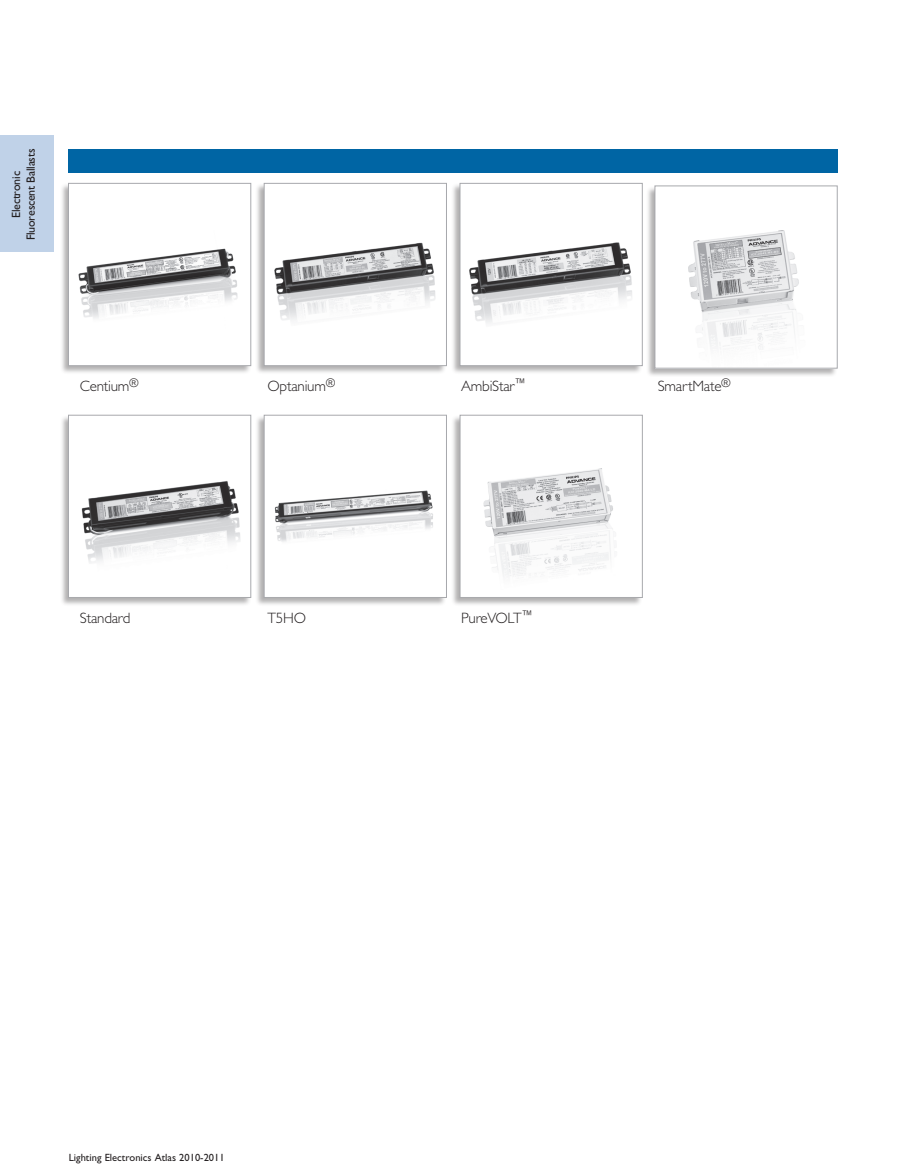
<style>
.page{position:relative;width:905px;height:1175px;background:#fff}
.page>*{position:absolute;margin:0;border:0;box-sizing:border-box;transform-origin:0 0}
.t1{font:300 15px "Gill Sans";letter-spacing:-.015em;color:#231f20}
.t2{font:12px/14.4px "Gill Sans";letter-spacing:-.02em;color:#231f20;text-align:center}
.t3{font:10.5px "Gill Sans";color:#231f20}
</style>
<div class="page">
<div style="left:0;top:135px;width:54px;height:117px;background:#c0d2e8"></div>
<div style="left:60px;top:183px;width:191px;height:191px;background:#231f20;opacity:.35"></div>
<div style="left:68px;top:183px;width:183px;height:182px;background:#fff"></div>
<img style="left:78px;top:248px;width:160px;height:71px">
<div style="left:68px;top:183px;width:183px;height:183px;border:1px solid #a8a9ad"></div>
<div style="left:60px;top:415px;width:191px;height:191px;background:#231f20;opacity:.35"></div>
<div style="left:68px;top:415px;width:183px;height:182px;background:#fff"></div>
<img style="left:81px;top:481px;width:159px;height:82px">
<div style="left:68px;top:415px;width:183px;height:182px;border:1px solid #a8a9ad"></div>
<div style="left:451px;top:183px;width:191px;height:191px;background:#231f20;opacity:.35"></div>
<div style="left:460px;top:183px;width:182px;height:182px;background:#fff"></div>
<img style="left:469px;top:242px;width:163px;height:81px">
<div style="left:460px;top:183px;width:182px;height:183px;border:1px solid #a8a9ad"></div>
<div style="left:255px;top:183px;width:191px;height:191px;background:#231f20;opacity:.35"></div>
<div style="left:264px;top:183px;width:182px;height:182px;background:#fff"></div>
<img style="left:274px;top:242px;width:161px;height:79px">
<div style="left:264px;top:183px;width:182px;height:183px;border:1px solid #a8a9ad"></div>
<div style="left:255px;top:415px;width:191px;height:191px;background:#231f20;opacity:.35"></div>
<div style="left:264px;top:415px;width:182px;height:182px;background:#fff"></div>
<img style="left:274px;top:490px;width:159px;height:52px">
<div style="left:264px;top:415px;width:182px;height:182px;border:1px solid #a8a9ad"></div>
<div style="left:646px;top:186px;width:191px;height:191px;background:#231f20;opacity:.35"></div>
<div style="left:655px;top:186px;width:182px;height:182px;background:#fff"></div>
<img style="left:688px;top:230px;width:111px;height:118px">
<div style="left:654px;top:186px;width:183px;height:182px;border:1px solid #a8a9ad"></div>
<div style="left:451px;top:415px;width:191px;height:191px;background:#231f20;opacity:.35"></div>
<div style="left:460px;top:415px;width:182px;height:182px;background:#fff"></div>
<img style="left:483px;top:468px;width:130px;height:108px">
<div style="left:460px;top:415px;width:182px;height:182px;border:1px solid #a8a9ad"></div>
<div style="left:68px;top:149px;width:770px;height:23px;background:#0065a4"></div>
<p class="t2" style="left:9px;top:240px;width:93px;rotate:-90deg">Electronic<br>Fluorescent Ballasts</p>
<p class="t1" style="left:80px;top:377px;width:60px">Centium<sup>®</sup></p>
<p class="t1" style="left:267px;top:377px;width:69px">Optanium<sup>®</sup></p>
<p class="t1" style="left:461px;top:377px;width:66px">AmbiStar<sup>™</sup></p>
<p class="t1" style="left:657px;top:377px;width:75px">SmartMate<sup>®</sup></p>
<p class="t1" style="left:80px;top:609px;width:52px">Standard</p>
<p class="t1" style="left:267px;top:609px;width:40px">T5HO</p>
<p class="t1" style="left:461px;top:609px;width:73px">PureVOLT<sup>™</sup></p>
<p class="t3" style="left:69px;top:1151px;width:157px">Lighting Electronics Atlas 2010-2011</p>
</div>
